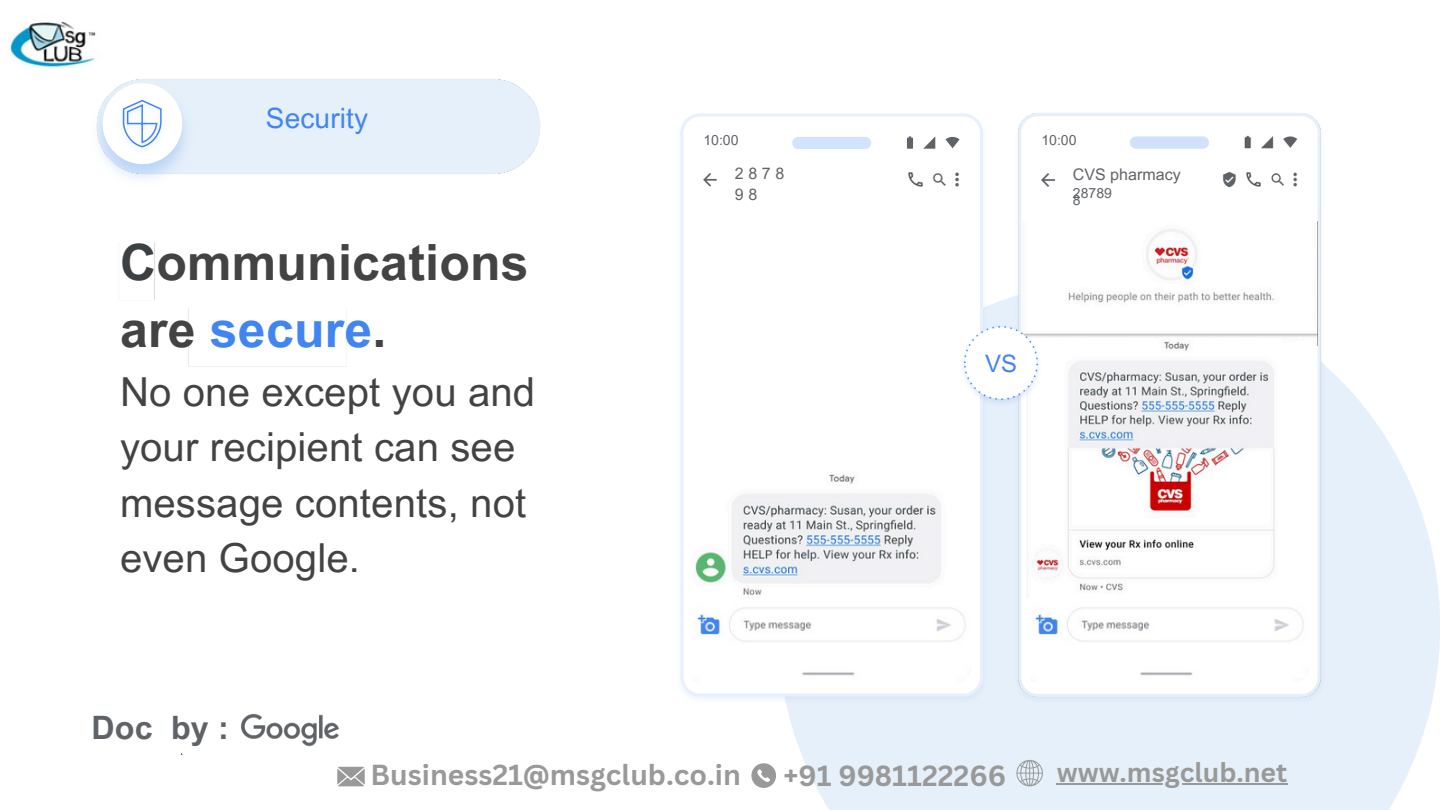
<style>
.page{position:relative;width:1440px;height:810px;background:#fff}
.page>*{position:absolute;margin:0;border:0;box-sizing:border-box;transform-origin:0 0}
.t1{font:700 50px/67.6px "Arial MT Pro";letter-spacing:.005em;color:#434343}
.t2{font:40px/55.6px "Arial MT Pro";letter-spacing:.005em;color:#434343}
.t3{font:700 32.2px "Arial MT Pro";color:#5f6368}
.t4{font:700 28.4px "Canva Sans";color:#999}
.t5{font:700 28.2px "Canva Sans";color:#999}
.t6{font:28px "Arial MT Pro";letter-spacing:.005em;color:#4185f3}
.t7{font:700 26.6px "Canva Sans";color:#999}
.t8{font:24px "Arial MT Pro";color:#4185f3}
.t9{font:16px "Arial MT Pro";color:#5f6368}
.t10{font:14px "Arial MT Pro";letter-spacing:.005em;color:#5f6368}
.s1{color:#3c4043}
.s2{color:#4185f3}
</style>
<div class="page">
<img style="left:94px;top:78px;width:108px;height:105px">
<svg style="left:103px;top:83px;width:79px;height:81px"></svg>
<svg style="left:679px;top:113px;width:305px;height:585px"></svg>
<svg style="left:792px;top:137px;width:79px;height:12px"></svg>
<svg style="left:907px;top:136px;width:6px;height:13px"></svg>
<svg style="left:923px;top:136px;width:12px;height:13px"></svg>
<svg style="left:945px;top:137px;width:15px;height:11px"></svg>
<img style="left:693px;top:600px;width:278px;height:84px">
<img style="left:693px;top:161px;width:122px;height:37px">
<img style="left:897px;top:161px;width:72px;height:37px">
<img style="left:907px;top:171px;width:18px;height:18px">
<img style="left:1008px;top:113px;width:323px;height:593px">
<img style="left:1031px;top:600px;width:278px;height:84px">
<img style="left:1041px;top:173px;width:14px;height:14px">
<img style="left:1214px;top:161px;width:93px;height:37px">
<img style="left:1245px;top:171px;width:18px;height:18px">
<img style="left:1022px;top:221px;width:296px;height:125px">
<img style="left:1073px;top:178px;width:111px;height:18px">
<img style="left:1027px;top:338px;width:253px;height:260px">
<img style="left:955px;top:409px;width:92px;height:3px">
<img style="left:694px;top:470px;width:254px;height:129px">
<img style="left:954px;top:316px;width:93px;height:93px">
<img style="left:9px;top:21px;width:94px;height:76px">
<img style="left:240px;top:713px;width:99px;height:34px">
<svg style="left:337px;top:767px;width:27px;height:19px"></svg>
<svg style="left:751px;top:763px;width:24px;height:24px"></svg>
<svg style="left:1016px;top:760px;width:27px;height:26px"></svg>
<hr style="left:1057px;top:783px;width:70px;height:2px;background:#999">
<hr style="left:1127px;top:783px;width:160px;height:2px;background:#999">
<p class="t6" style="left:266px;top:108px;width:104px">Security</p>
<h6 class="t1" style="left:120px;top:235px;width:410px"><span class="s1">C</span>ommunications are <span class="s2">secure</span>.</h6>
<h6 class="t2" style="left:120px;top:369px;width:417px">No one except you and your recipient can see message contents, not even Google.</h6>
<h1 class="t3" style="left:91px;top:716px;width:139px">Doc by :</h1>
<p class="t10" style="left:703px;top:134px;width:37px">10:00</p>
<p class="t10" style="left:1041px;top:134px;width:37px">10:00</p>
<p class="t9" style="left:735px;top:167px;width:51px">2878</p>
<p class="t9" style="left:735px;top:188px;width:24px">9 8</p>
<p class="t10" style="left:1073px;top:188px;width:41px">28789</p>
<p class="t9" style="left:1073px;top:168px;width:109px">CVS pharmacy</p>
<p class="t10" style="left:1073px;top:195px;width:9px">8</p>
<p class="t8" style="left:985px;top:354px;width:34px">VS</p>
<p class="t5" style="left:371px;top:755px;width:372px">Business21@msgclub.co.in</p>
<p class="t4" style="left:784px;top:755px;width:224px">+91 9981122266</p>
<h5 class="t7" style="left:1057px;top:753px;width:232px">www.msgclub.net</h5>
</div>
